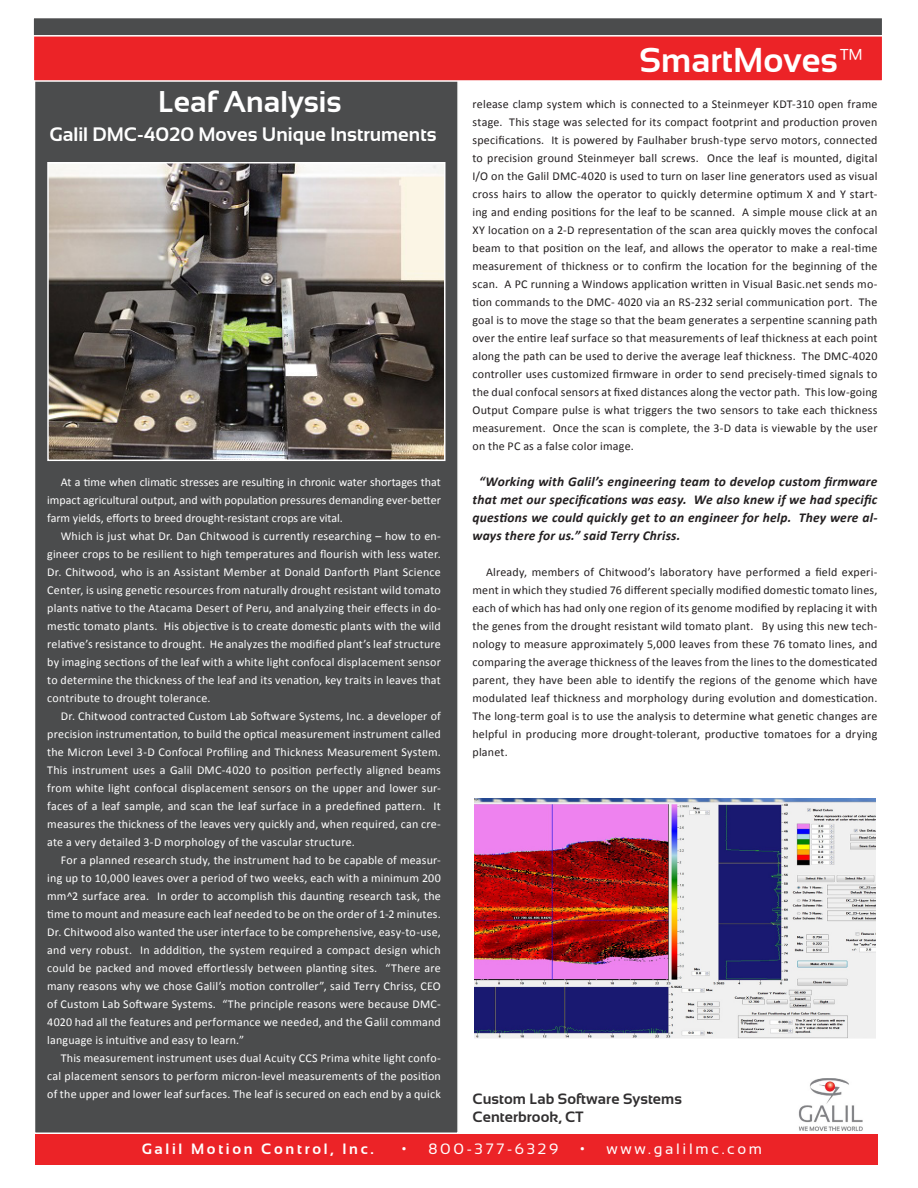
<style>
.page{position:relative;width:918px;height:1188px;background:#fff}
.page>*{position:absolute;margin:0;border:0;box-sizing:border-box;transform-origin:0 0}
.t1{font:700 34.5px "Sansation";color:#fff}
.t2{font:700 30px "Sansation";color:#fff}
.t3{font:700 19.5px "Sansation";color:#fff}
.t4{font:700 15px "Sansation";letter-spacing:.005em;color:#312f30}
.t5{font:15px "Sansation";letter-spacing:.18em;color:#fff}
.t6{font:700 15px "Sansation";letter-spacing:.18em;color:#fff}
.t7{font:italic 700 13.5px/18px "Calibri";letter-spacing:.015em;color:#231f20;text-align:justify}
.t8{font:12px/18px "Calibri";letter-spacing:.015em;color:#fff;text-align:justify}
.t9{font:12px/18px "Calibri";letter-spacing:.015em;color:#231f20;text-align:justify}
.s1{font-size:13.5px}
.s2{font-size:33px}
</style>
<div class="page">
<div style="left:34px;top:77px;width:425px;height:1057px;background:#4b4c4d;border:2px solid #fff"></div>
<div style="left:35px;top:1134px;width:843px;height:30px;background:#ec2327"></div>
<img style="left:798px;top:1078px;width:65px;height:53px">
<div style="left:33px;top:26px;width:850px;height:56px;background:#ec2327;border:2px solid #fff"></div>
<div style="left:32px;top:17px;width:851px;height:20px;background:#4b4c4d;border:2px solid #fff"></div>
<img style="left:50px;top:165px;width:393px;height:293px">
<div style="left:47px;top:162px;width:399px;height:299px;border:2px solid #fff"></div>
<img style="left:475px;top:799px;width:400px;height:238px">
<div style="left:472px;top:796px;width:406px;height:244px;border:2px solid #fff"></div>
<p class="t2" style="left:158px;top:85px;width:185px">Leaf Analysis</p>
<p class="t3" style="left:49px;top:124px;width:389px">Galil DMC-4020 Moves Unique Instruments</p>
<p class="t8" style="left:47px;top:473px;width:395px;text-indent:14px">At a time when climatic stresses are resulting in chronic water shortages that impact agricultural output, and with population pressures demanding ever-better farm yields, efforts to breed drought-resistant crops are vital.</p>
<p class="t8" style="left:47px;top:527px;width:395px;text-indent:14px">Which is just what Dr. Dan Chitwood is currently researching – how to en&shy;gineer crops to be resilient to high temperatures and flourish with less water.<br>Dr. Chitwood, who is an Assistant Member at Donald Danforth Plant Science Center, is using genetic resources from naturally drought resistant wild tomato plants native to the Atacama Desert of Peru, and analyzing their effects in do&shy;mestic tomato plants. His objective is to create domestic plants with the wild relative’s resistance to drought. He analyzes the modified plant’s leaf structure by imaging sections of the leaf with a white light confocal displacement sensor to determine the thickness of the leaf and its venation, key traits in leaves that contribute to drought tolerance.</p>
<p class="t8" style="left:47px;top:707px;width:395px;text-indent:14px">Dr. Chitwood contracted Custom Lab Software Systems, Inc. a developer of precision instrumentation, to build the optical measurement instrument called the Micron Level 3-D Confocal Profiling and Thickness Measurement System.<br>This instrument uses a Galil DMC-4020 to position perfectly aligned beams from white light confocal displacement sensors on the upper and lower sur&shy;faces of a leaf sample, and scan the leaf surface in a predefined pattern. It measures the thickness of the leaves very quickly and, when required, can cre&shy;ate a very detailed 3-D morphology of the vascular structure.</p>
<p class="t8" style="left:47px;top:851px;width:395px;text-indent:14px">For a planned research study, the instrument had to be capable of measur&shy;ing up to 10,000 leaves over a period of two weeks, each with a minimum 200 mm^2 surface area. In order to accomplish this daunting research task, the time to mount and measure each leaf needed to be on the order of 1-2 minutes.<br>Dr. Chitwood also wanted the user interface to be comprehensive, easy-to-use, and very robust. In adddition, the system required a compact design which could be packed and moved effortlessly between planting sites. “There are many reasons why we chose Galil’s motion controller”, said Terry Chriss, CEO of Custom Lab Software Systems. “The principle reasons were because DMC-4020 had all the features and performance we needed, and the <span class="s1">G</span>alil command language is intuitive and easy to learn.”</p>
<p class="t8" style="left:47px;top:1049px;width:395px;text-indent:14px">This measurement instrument uses dual Acuity CCS Prima white light confo&shy;cal placement sensors to perform micron-level measurements of the position of the upper and lower leaf surfaces. The leaf is secured on each end by a quick</p>
<p class="t1" style="left:640px;top:41px;width:226px">SmartMoves<span class="s2">™</span></p>
<p class="t9" style="left:472px;top:95px;width:407px">release clamp system which is connected to a Steinmeyer KDT-310 open frame stage. This stage was selected for its compact footprint and production proven specifications. It is powered by Faulhaber brush-type servo motors, connected to precision ground Steinmeyer ball screws. Once the leaf is mounted, digital I/O on the Galil DMC-4020 is used to turn on laser line generators used as visual cross hairs to allow the operator to quickly determine optimum X and Y start&shy;ing and ending positions for the leaf to be scanned. A simple mouse click at an XY location on a 2-D representation of the scan area quickly moves the confocal beam to that position on the leaf, and allows the operator to make a real-time measurement of thickness or to confirm the location for the beginning of the scan. A PC running a Windows application written in Visual Basic.net sends mo&shy;tion commands to the DMC- 4020 via an RS-232 serial communication port. The goal is to move the stage so that the beam generates a serpentine scanning path over the entire leaf surface so that measurements of leaf thickness at each point along the path can be used to derive the average leaf thickness. The DMC-4020 controller uses customized firmware in order to send precisely-timed signals to the dual confocal sensors at fixed distances along the vector path. This low-going Output Compare pulse is what triggers the two sensors to take each thickness measurement. Once the scan is complete, the 3-D data is viewable by the user on the PC as a false color image.</p>
<p class="t7" style="left:472px;top:472px;width:406px;text-indent:7px">“Working with Galil’s engineering team to develop custom firmware that met our specifications was easy. We also knew if we had specific questions we could quickly get to an engineer for help. They were al&shy;ways there for us.” said Terry Chriss.</p>
<p class="t9" style="left:472px;top:563px;width:407px;text-indent:14px">Already, members of Chitwood’s laboratory have performed a field experi&shy;ment in which they studied 76 different specially modified domestic tomato lines, each of which has had only one region of its genome modified by replacing it with the genes from the drought resistant wild tomato plant. By using this new tech&shy;nology to measure approximately 5,000 leaves from these 76 tomato lines, and comparing the average thickness of the leaves from the lines to the domesticated parent, they have been able to identify the regions of the genome which have modulated leaf thickness and morphology during evolution and domestication.<br>The long-term goal is to use the analysis to determine what genetic changes are helpful in producing more drought-tolerant, productive tomatoes for a drying planet.</p>
<p class="t4" style="left:472px;top:1091px;width:211px">Custom Lab Software Systems</p>
<p class="t4" style="left:472px;top:1109px;width:113px">Centerbrook, CT</p>
<p class="t6" style="left:142px;top:1140px;width:234px">Galil Motion Control, Inc.</p>
<p class="t5" style="left:402px;top:1140px;width:158px">• 800-377-6329</p>
<p class="t5" style="left:580px;top:1140px;width:184px">• www.galilmc.com</p>
</div>
